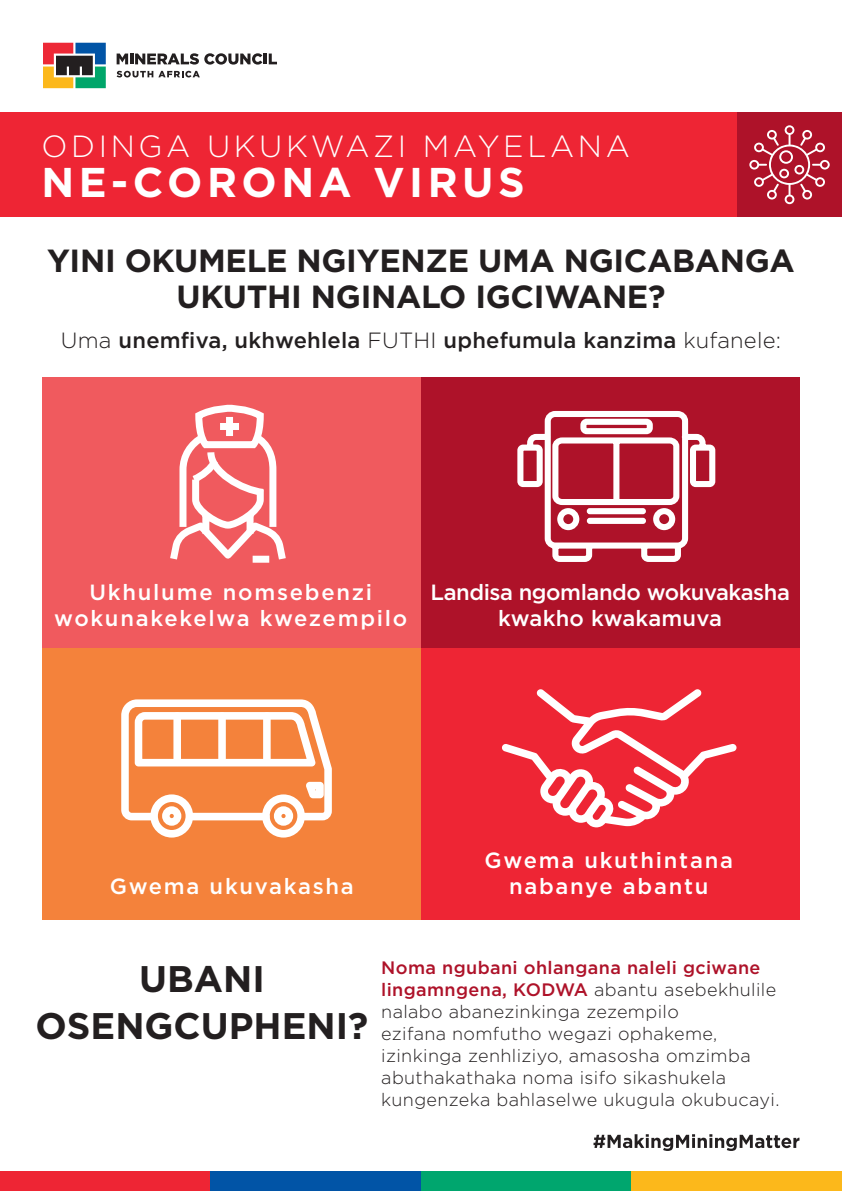
<style>
.page{position:relative;width:842px;height:1191px;background:#fff}
.page>*{position:absolute;margin:0;border:0;box-sizing:border-box;transform-origin:0 0}
.Body_copy_2019{font:700 41.6px "Gotham";letter-spacing:.11em;color:#fff}
.Body_copy_2019-2{font:700 37px/47px "Gotham";color:#231f20;text-align:center}
.Body_copy_2019-3{font:700 32px/36px "Gotham";letter-spacing:-.01em;color:#231f20;text-align:center}
.Body_copy_2019-4{font:300 30.6px "Gotham";letter-spacing:.12em;color:#fff}
.Body_copy_2019-5{font:500 22px/26px "Gotham";letter-spacing:.08em;color:#fff;text-align:center}
.Body_copy_2019-6{font:500 22px "Gotham";letter-spacing:.01em;color:#231f20}
.Body_copy_2019-7{font:500 22px/26px "Gotham";letter-spacing:-.02em;color:#fff;text-align:center}
.Body_copy_2019-8{font:300 18px/22px "Gotham";letter-spacing:.02em;color:#231f20}
.s1{font-weight:300}
.s2{font-weight:500;color:#ae1229}
</style>
<div class="page">
<svg style="left:43px;top:43px;width:63px;height:45px;background:#787462"></svg>
<svg style="left:117px;top:53px;width:160px;height:12px"></svg>
<svg style="left:117px;top:71px;width:83px;height:6px"></svg>
<div style="left:0;top:112px;width:842px;height:105px;background:#ee2534"></div>
<div style="left:737px;top:112px;width:105px;height:105px;background:#ae1229"></div>
<svg style="left:749px;top:125px;width:81px;height:79px"></svg>
<svg style="left:593px;top:1134px;width:206px;height:17px"></svg>
<div style="left:0;top:1171px;width:210px;height:20px;background:#ee2534"></div>
<div style="left:211px;top:1171px;width:210px;height:20px;background:#0154a6"></div>
<div style="left:421px;top:1171px;width:211px;height:20px;background:#00a66e"></div>
<div style="left:632px;top:1171px;width:210px;height:20px;background:#fcb81b"></div>
<div style="left:43px;top:377px;width:378px;height:271px;background:#f05a5e"></div>
<div style="left:43px;top:648px;width:378px;height:272px;background:#f4823b"></div>
<div style="left:421px;top:377px;width:378px;height:271px;background:#ae1229"></div>
<div style="left:421px;top:648px;width:378px;height:272px;background:#ee2534"></div>
<svg style="left:170px;top:404px;width:116px;height:159px"></svg>
<svg style="left:121px;top:699px;width:211px;height:139px"></svg>
<div style="left:264px;top:713px;width:6px;height:52px;background:#fff;border-radius:3px"></div>
<div style="left:263px;top:712px;width:8px;height:54px;border:2px solid #fff;border-radius:3px"></div>
<div style="left:219px;top:713px;width:6px;height:52px;background:#fff;border-radius:3px"></div>
<div style="left:218px;top:712px;width:8px;height:54px;border:2px solid #fff;border-radius:3px"></div>
<div style="left:174px;top:713px;width:6px;height:52px;background:#fff;border-radius:3px"></div>
<div style="left:173px;top:712px;width:8px;height:54px;border:2px solid #fff;border-radius:3px"></div>
<svg style="left:517px;top:411px;width:199px;height:151px"></svg>
<svg style="left:502px;top:689px;width:235px;height:138px"></svg>
<p class="Body_copy_2019-4" style="left:41px;top:127px;width:590px">ODINGA UKUKWAZI MAYELANA</p>
<p class="Body_copy_2019" style="left:41px;top:158px;width:485px">NE-CORONA VIRUS</p>
<p class="Body_copy_2019-3" style="left:47px;top:242px;width:749px">YINI OKUMELE NGIYENZE UMA NGICABANGA<br>UKUTHI NGINALO IGCIWANE?</p>
<p class="Body_copy_2019-6" style="left:61px;top:326px;width:722px"><span class="s1">Uma</span> unemfiva, ukhwehlela <span class="s1">FUTHI</span> uphefumula kanzima <span class="s1">kufanele:</span></p>
<p class="Body_copy_2019-5" style="left:54px;top:578px;width:355px">Ukhulume nomsebenzi wokunakekelwa kwezempilo</p>
<p class="Body_copy_2019-7" style="left:430px;top:578px;width:361px">Landisa ngomlando wokuvakasha kwakho kwakamuva</p>
<p class="Body_copy_2019-5" style="left:110px;top:873px;width:246px">Gwema ukuvakasha</p>
<p class="Body_copy_2019-5" style="left:485px;top:847px;width:250px">Gwema ukuthintana nabanye abantu</p>
<p class="Body_copy_2019-2" style="left:36px;top:954px;width:334px">UBANI<br>OSENGCUPHENI?</p>
<p class="Body_copy_2019-8" style="left:381px;top:956px;width:400px"><span class="s2">Noma ngubani ohlangana naleli gciwane lingamngena, KODWA</span> abantu asebekhulile nalabo abanezinkinga zezempilo<br>ezifana nomfutho wegazi ophakeme, izinkinga zenhliziyo, amasosha omzimba abuthakathaka noma isifo sikashukela kungenzeka bahlaselwe ukugula okubucayi.</p>
</div>
